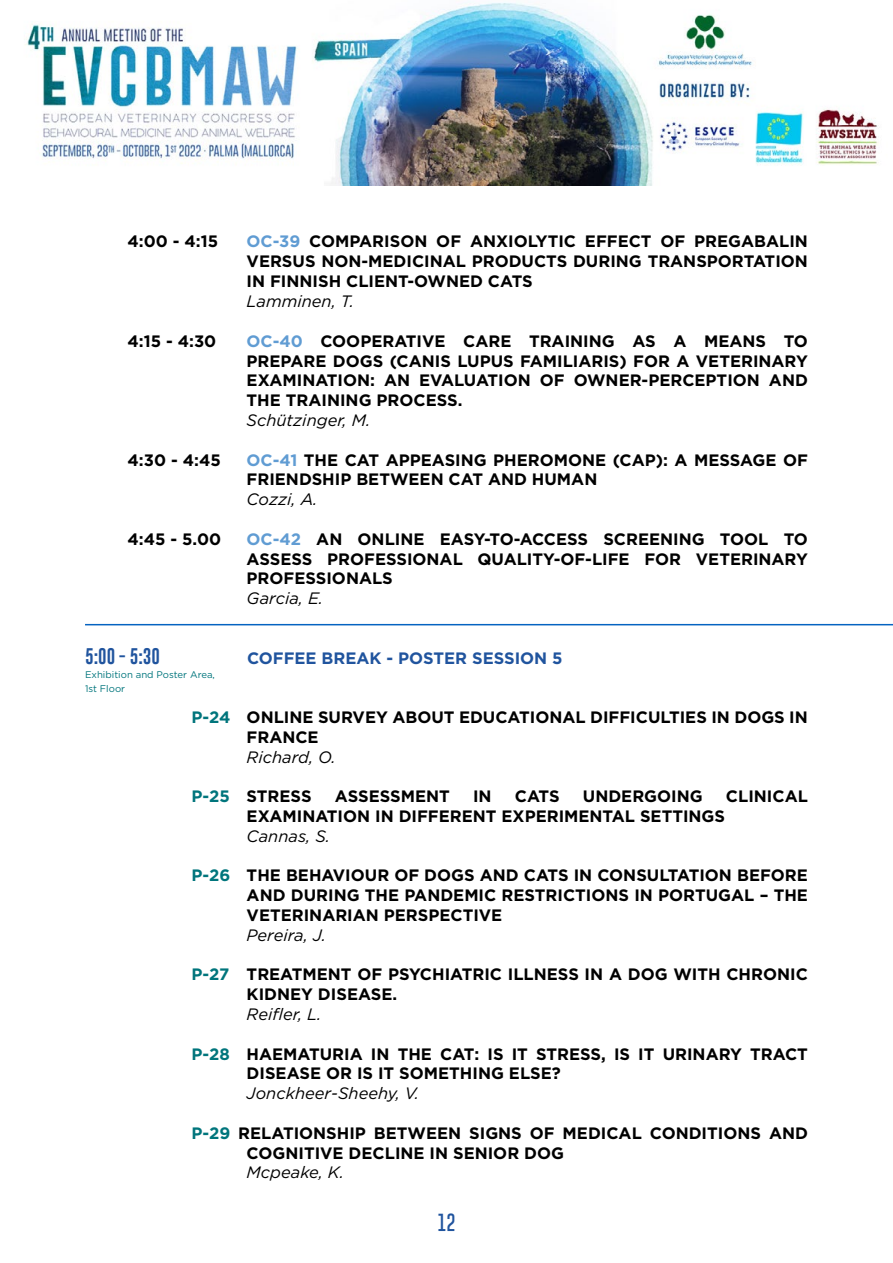
<style>
.page{position:relative;width:893px;height:1263px;background:#fff}
.page>*{position:absolute;margin:0;border:0;box-sizing:border-box;transform-origin:0 0}
.t1{font:100 18px "Gobold";color:#20549e}
.t2{font:700 16.5px/19.8px "Gotham";color:#000}
.t3{font:italic 16.5px "Gotham";color:#000}
.t4{font:700 16.5px "Gotham";color:#20549e}
.t5{font:16.5px "Gobold Extra 2";color:#20549e}
.t6{font:9.6px/13.8px "Gotham";color:#00757c}
.s1{color:#609cd3}
.s2{color:#00757c}
</style>
<div class="page">
<img style="left:26px;top:2px;width:853px;height:183px">
<hr style="left:85px;top:624px;width:808px;height:1px;background:#0563c1">
<p class="t2" style="left:128px;top:231px;width:92px">4:00 - 4:15</p>
<p class="t2" style="left:247px;top:231px;width:563px;text-align:justify"><span class="s1">OC-39</span> COMPARISON OF ANXIOLYTIC EFFECT OF PREGABALIN VERSUS NON-MEDICINAL PRODUCTS DURING TRANSPORTATION IN FINNISH CLIENT-OWNED CATS</p>
<p class="t3" style="left:247px;top:291px;width:109px">Lamminen, T.</p>
<p class="t2" style="left:128px;top:331px;width:90px">4:15 - 4:30</p>
<p class="t2" style="left:247px;top:331px;width:563px;text-align:justify"><span class="s1">OC-40</span> COOPERATIVE CARE TRAINING AS A MEANS TO PREPARE DOGS (CANIS LUPUS FAMILIARIS) FOR A VETERINARY EXAMINATION: AN EVALUATION OF OWNER-PERCEPTION AND THE TRAINING PROCESS.</p>
<p class="t3" style="left:247px;top:409px;width:125px">Schützinger, M.</p>
<p class="t2" style="left:128px;top:450px;width:95px">4:30 - 4:45</p>
<p class="t2" style="left:247px;top:450px;width:563px"><span class="s1">OC-41</span> THE CAT APPEASING PHEROMONE (CAP): A MESSAGE OF<br>FRIENDSHIP BETWEEN CAT AND HUMAN</p>
<p class="t3" style="left:247px;top:489px;width:72px">Cozzi, A.</p>
<p class="t2" style="left:128px;top:529px;width:95px">4:45 - 5.00</p>
<p class="t2" style="left:247px;top:529px;width:563px;text-align:justify"><span class="s1">OC-42</span> AN ONLINE EASY-TO-ACCESS SCREENING TOOL TO ASSESS PROFESSIONAL QUALITY-OF-LIFE FOR VETERINARY PROFESSIONALS</p>
<p class="t3" style="left:247px;top:588px;width:78px">Garcia, E.</p>
<p class="t5" style="left:85px;top:645px;width:76px">5:00 - 5:30</p>
<p class="t4" style="left:247px;top:647px;width:317px">COFFEE BREAK - POSTER SESSION 5</p>
<p class="t6" style="left:85px;top:667px;width:131px">Exhibition and Poster Area,<br>1st Floor</p>
<p class="t2" style="left:247px;top:707px;width:563px;text-indent:-55px"><span class="s2">P-24</span> ONLINE SURVEY ABOUT EDUCATIONAL DIFFICULTIES IN DOGS IN<br>FRANCE</p>
<p class="t3" style="left:247px;top:746px;width:91px">Richard, O.</p>
<p class="t2" style="left:191px;top:786px;width:122px"><span class="s2">P-25</span> STRESS</p>
<p class="t2" style="left:335px;top:786px;width:116px">ASSESSMENT</p>
<p class="t2" style="left:473px;top:786px;width:20px">IN</p>
<p class="t2" style="left:515px;top:786px;width:46px">CATS</p>
<p class="t2" style="left:583px;top:786px;width:121px">UNDERGOING</p>
<p class="t2" style="left:726px;top:786px;width:83px">CLINICAL</p>
<p class="t2" style="left:247px;top:806px;width:480px">EXAMINATION IN DIFFERENT EXPERIMENTAL SETTINGS</p>
<p class="t3" style="left:247px;top:825px;width:85px">Cannas, S.</p>
<p class="t2" style="left:247px;top:865px;width:563px;text-align:justify;text-indent:-55px"><span class="s2">P-26</span> THE BEHAVIOUR OF DOGS AND CATS IN CONSULTATION BEFORE AND DURING THE PANDEMIC RESTRICTIONS IN PORTUGAL – THE VETERINARIAN PERSPECTIVE</p>
<p class="t3" style="left:247px;top:924px;width:81px">Pereira, J.</p>
<p class="t2" style="left:247px;top:964px;width:563px;text-indent:-55px"><span class="s2">P-27</span> TREATMENT OF PSYCHIATRIC ILLNESS IN A DOG WITH CHRONIC<br>KIDNEY DISEASE.</p>
<p class="t3" style="left:247px;top:1003px;width:76px">Reifler, L.</p>
<p class="t2" style="left:247px;top:1044px;width:563px;text-indent:-55px"><span class="s2">P-28</span> HAEMATURIA IN THE CAT: IS IT STRESS, IS IT URINARY TRACT<br>DISEASE OR IS IT SOMETHING ELSE?</p>
<p class="t3" style="left:247px;top:1083px;width:174px">Jonckheer-Sheehy, V.</p>
<p class="t2" style="left:247px;top:1123px;width:563px;text-indent:-55px"><span class="s2">P-29</span> RELATIONSHIP BETWEEN SIGNS OF MEDICAL CONDITIONS AND<br>COGNITIVE DECLINE IN SENIOR DOG</p>
<p class="t3" style="left:247px;top:1162px;width:99px">Mcpeake, K.</p>
<p class="t1" style="left:437px;top:1211px;width:20px">12</p>
</div>
